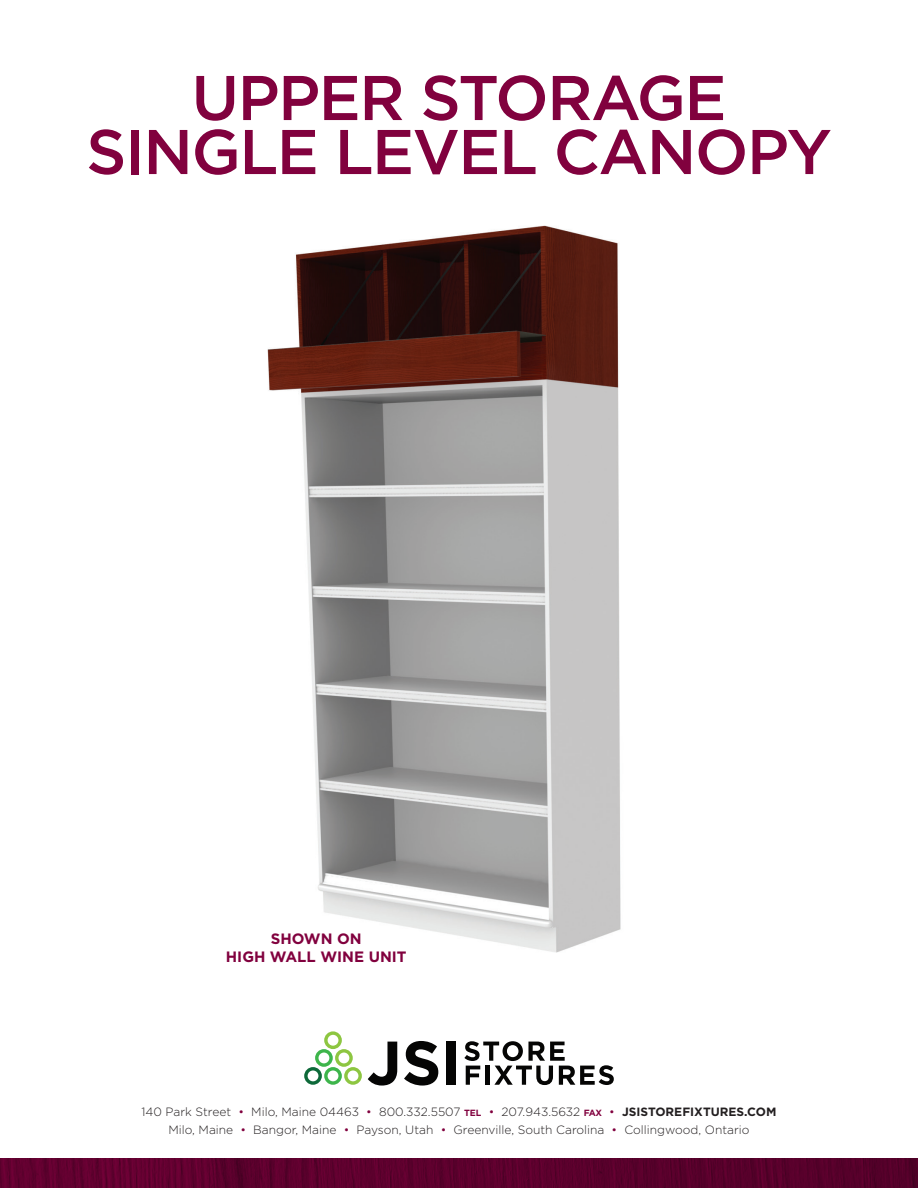
<style>
.page{position:relative;width:918px;height:1188px;background:#fff}
.page>*{position:absolute;margin:0;border:0;box-sizing:border-box;transform-origin:0 0}
.t1{font:500 63px/54px "Gotham";letter-spacing:-.025em;color:#81013e;text-align:center}
.t2{font:700 15px/18px "Gotham";color:#81013e;text-align:center}
.t3{font:300 12px/18px "Gotham";color:#231f20;text-align:center}
.s1{color:#81013e}
.s2{font-weight:700;font-size:9px;color:#81013e}
.s3{font-weight:700}
</style>
<div class="page">
<img style="left:267px;top:225px;width:354px;height:823px">
<img style="left:0;top:1158px;width:918px;height:30px">
<svg style="left:304px;top:1031px;width:58px;height:54px"></svg>
<svg style="left:464px;top:1041px;width:150px;height:44px"></svg>
<svg style="left:368px;top:1042px;width:29px;height:44px"></svg>
<svg style="left:404px;top:1041px;width:34px;height:45px"></svg>
<div style="left:446px;top:1042px;width:9px;height:43px;background:#050504"></div>
<p class="t1" style="left:86px;top:70px;width:747px">UPPER STORAGE<br>SINGLE LEVEL CANOPY</p>
<p class="t2" style="left:226px;top:930px;width:182px">SHOWN ON<br>HIGH WALL WINE UNIT</p>
<p class="t3" style="left:142px;top:1102px;width:636px">140 Park Street <span class="s1">•</span> Milo, Maine 04463 <span class="s1">•</span> 800.332.5507 <span class="s2">TEL</span> <span class="s1">•</span> 207.943.5632 <span class="s2">FAX</span> <span class="s1">•</span> <span class="s3">JSISTOREFIXTURES.COM<br></span>Milo, Maine <span class="s1">•</span> Bangor, Maine <span class="s1">•</span> Payson, Utah <span class="s1">•</span> Greenville, South Carolina <span class="s1">•</span> Collingwood, Ontario</p>
</div>
